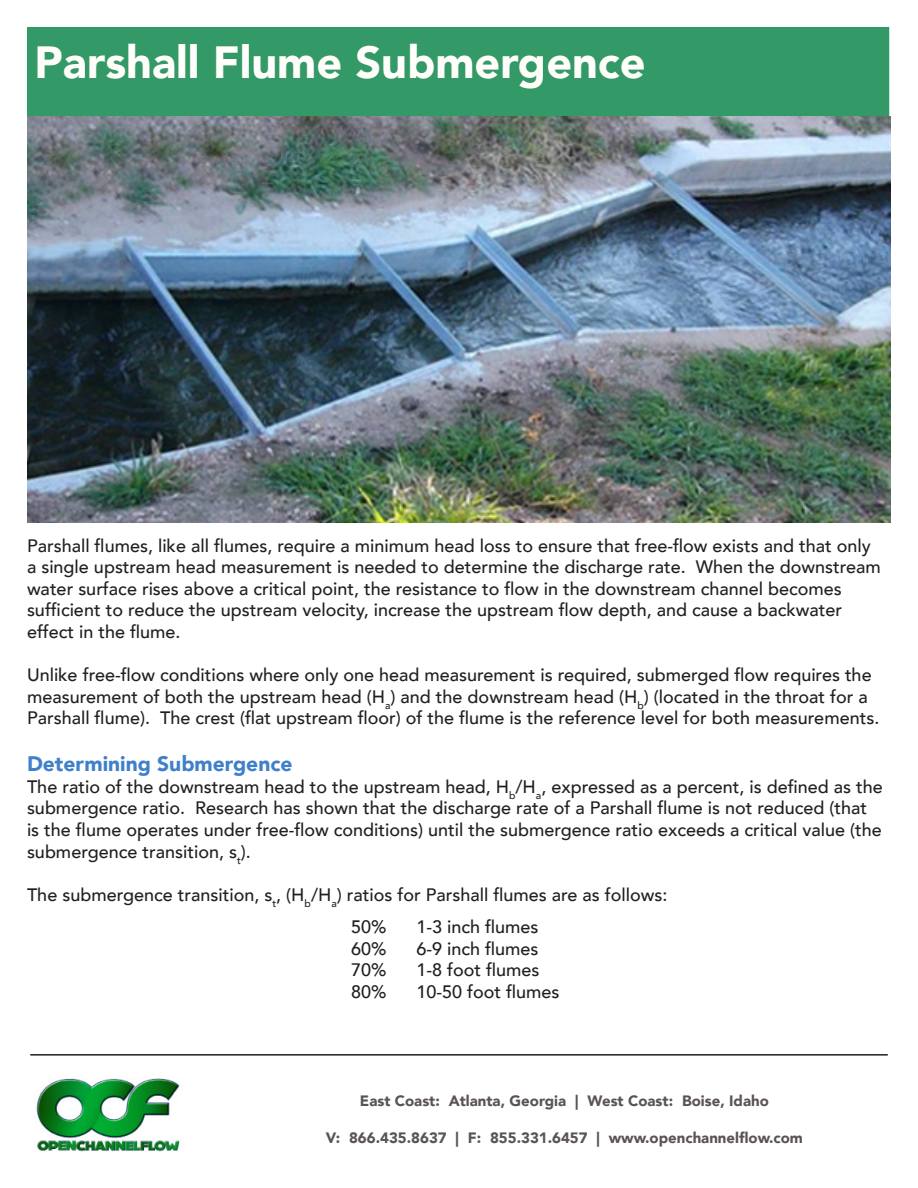
<style>
.page{position:relative;width:918px;height:1188px;background:#fff}
.page>*{position:absolute;margin:0;border:0;box-sizing:border-box;transform-origin:0 0}
.t1{font:900 45px "Avenir";color:#fffefa}
.t2{font:900 21px "Avenir";color:#3f80ca}
.t3{font:500 18px/21.6px "Avenir";color:#231f20}
.t4{font:900 15px "Avenir";color:#595452}
</style>
<div class="page">
<div style="left:27px;top:27px;width:862px;height:90px;background:#396"></div>
<img style="left:36px;top:1078px;width:144px;height:74px">
<hr style="left:30px;top:1054px;width:858px;height:2px;background:#231f20">
<img style="left:27px;top:116px;width:864px;height:406px">
<p class="t1" style="left:35px;top:24px;width:612px">Parshall Flume Submergence</p>
<p class="t3" style="left:27px;top:533px;width:855px">Parshall flumes, like all flumes, require a minimum head loss to ensure that free-flow exists and that only a single upstream head measurement is needed to determine the discharge rate. When the downstream water surface rises above a critical point, the resistance to flow in the downstream channel becomes</p>
<p class="t3" style="left:27px;top:598px;width:817px">sufficient to reduce the upstream velocity, increase the upstream flow depth, and cause a backwater</p>
<p class="t3" style="left:27px;top:620px;width:155px">effect in the flume.</p>
<p class="t3" style="left:27px;top:663px;width:854px">Unlike free-flow conditions where only one head measurement is required, submerged flow requires the measurement of both the upstream head (H<sub>a</sub>) and the downstream head (H<sub>b</sub>) (located in the throat for a<br>Parshall flume). The crest (flat upstream floor) of the flume is the reference level for both measurements.</p>
<p class="t2" style="left:27px;top:746px;width:267px">Determining Submergence</p>
<p class="t3" style="left:27px;top:775px;width:857px">The ratio of the downstream head to the upstream head, H<sub>b</sub>/H<sub>a</sub>, expressed as a percent, is defined as the submergence ratio. Research has shown that the discharge rate of a Parshall flume is not reduced (that is the flume operates under free-flow conditions) until the submergence ratio exceeds a critical value (the submergence transition, s<sub>t</sub>).</p>
<p class="t3" style="left:27px;top:883px;width:642px">The submergence transition, s<sub>t</sub>, (H<sub>b</sub>/H<sub>a</sub>) ratios for Parshall flumes are as follows:</p>
<p class="t3" style="left:351px;top:915px;width:37px">50%</p>
<p class="t3" style="left:416px;top:915px;width:124px">1-3 inch flumes</p>
<p class="t3" style="left:351px;top:937px;width:37px">60%</p>
<p class="t3" style="left:416px;top:937px;width:124px">6-9 inch flumes</p>
<p class="t3" style="left:351px;top:958px;width:37px">70%</p>
<p class="t3" style="left:416px;top:958px;width:125px">1-8 foot flumes</p>
<p class="t3" style="left:351px;top:980px;width:37px">80%</p>
<p class="t3" style="left:416px;top:980px;width:145px">10-50 foot flumes</p>
<p class="t4" style="left:360px;top:1088px;width:411px">East Coast: Atlanta, Georgia | West Coast: Boise, Idaho</p>
<p class="t4" style="left:326px;top:1125px;width:479px">V: 866.435.8637 | F: 855.331.6457 | www.openchannelflow.com</p>
</div>
